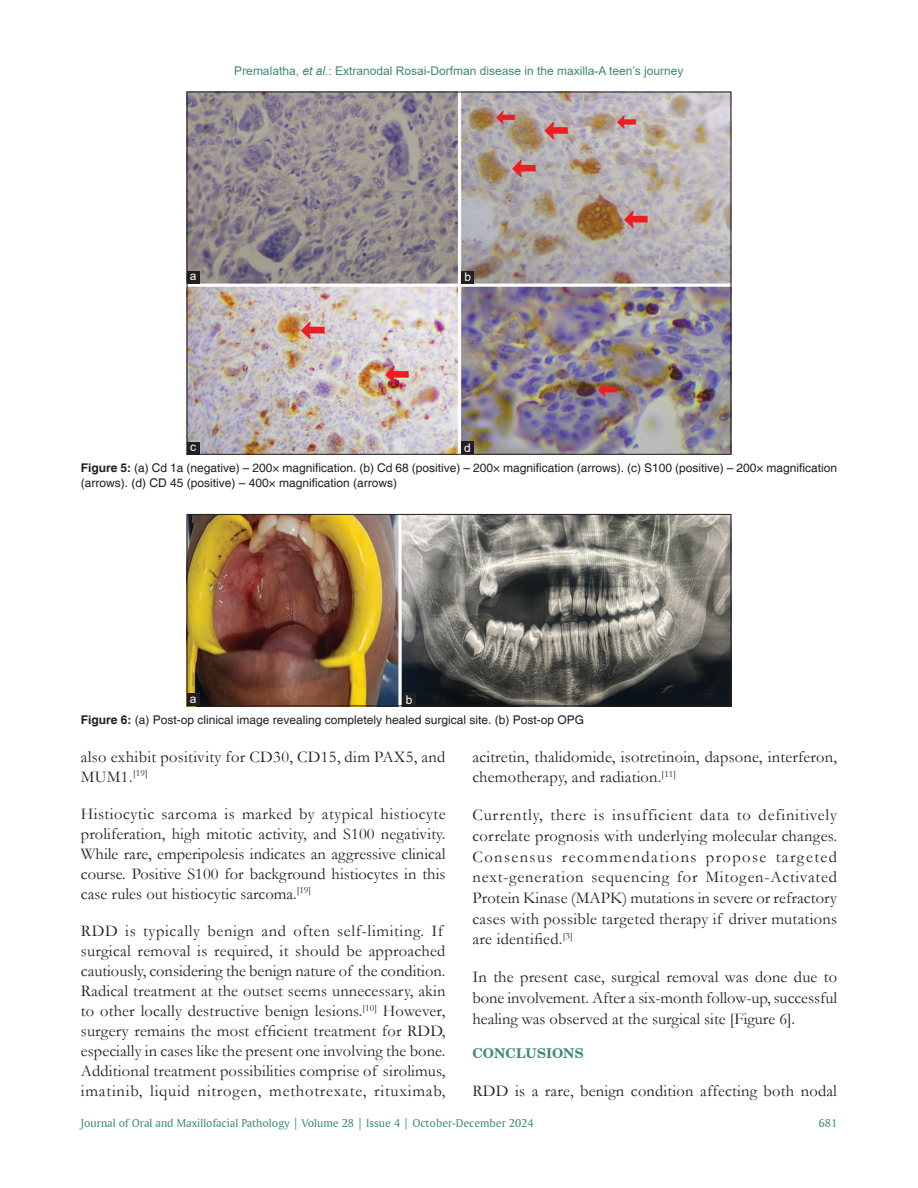
<style>
.page{position:relative;width:918px;height:1188px;background:#fff}
.page>*{position:absolute;margin:0;border:0;box-sizing:border-box;transform-origin:0 0}
.TX{font:16.5px/20px "Garamond";letter-spacing:.01em;color:#231f20}
.t1{font:700 13.5px "Century Schoolbook BT";color:#3f897a}
.FGC{font:12px/15px "Helvetica";color:#231f20}
.t2{font:12px "Amerigo BT Roman A";color:#3f897a}
.t3{font:12px "Arial";color:#3f897a}
.LABEL{font:12px "Arial";color:#fff}
.s1{font-style:italic}
.s2{font-weight:700}
</style>
<div class="page">
<img style="left:189px;top:94px;width:540px;height:358px">
<div style="left:461px;top:441px;width:13px;height:13px;background:#231f20"></div>
<div style="left:187px;top:442px;width:13px;height:12px;background:#231f20"></div>
<div style="left:461px;top:271px;width:13px;height:13px;background:#231f20"></div>
<div style="left:187px;top:271px;width:13px;height:13px;background:#231f20"></div>
<img style="left:189px;top:516px;width:540px;height:188px">
<div style="left:187px;top:514px;width:544px;height:192px;border:1px solid #231f20"></div>
<div style="left:403px;top:693px;width:13px;height:13px;background:#231f20"></div>
<div style="left:187px;top:693px;width:13px;height:13px;background:#231f20"></div>
<p class="t3" style="left:234px;top:62px;width:451px">Premalatha, <span class="s1">et al.</span>: Extranodal Rosai‑Dorfman disease in the maxilla‑A teen’s journey</p>
<p class="LABEL" style="left:190px;top:268px;width:8px">a</p>
<p class="LABEL" style="left:464px;top:269px;width:8px">b</p>
<p class="LABEL" style="left:190px;top:439px;width:7px">c</p>
<p class="LABEL" style="left:464px;top:440px;width:8px">d</p>
<p class="FGC" style="left:81px;top:461px;width:758px"><span class="s2">Figure 5:</span> (a) Cd 1a (negative) – 200× magnification. (b) Cd 68 (positive) – 200× magnification (arrows). (c) S100 (positive) – 200× magnification (arrows). (d) CD 45 (positive) – 400× magnification (arrows)</p>
<p class="LABEL" style="left:190px;top:690px;width:8px">a</p>
<p class="LABEL" style="left:406px;top:692px;width:8px">b</p>
<p class="FGC" style="left:81px;top:713px;width:505px"><span class="s2">Figure 6:</span> (a) Post‑op clinical image revealing completely healed surgical site. (b) Post‑op OPG</p>
<p class="TX" style="left:81px;top:746px;width:366px">also exhibit positivity for CD30, CD15, dim PAX5, and<br>MUM1.<sup>[19]</sup></p>
<p class="TX" style="left:81px;top:803px;width:366px;text-align:justify">Histiocytic sarcoma is marked by atypical histiocyte proliferation, high mitotic activity, and S100 negativity.<br>While rare, emperipolesis indicates an aggressive clinical course. Positive S100 for background histiocytes in this case rules out histiocytic sarcoma.<sup>[19]</sup></p>
<p class="TX" style="left:81px;top:921px;width:366px">RDD is typically benign and often self‑limiting. If surgical removal is required, it should be approached cautiously, considering the benign nature of the condition.<br>Radical treatment at the outset seems unnecessary, akin to other locally destructive benign lesions.<sup>[10]</sup> However, surgery remains the most efficient treatment for RDD, especially in cases like the present one involving the bone.<br>Additional treatment possibilities comprise of sirolimus, imatinib, liquid nitrogen, methotrexate, rituximab,</p>
<p class="TX" style="left:472px;top:746px;width:366px;line-height:20.7px">acitretin, thalidomide, isotretinoin, dapsone, interferon, chemotherapy, and radiation.<sup>[11]</sup></p>
<p class="TX" style="left:472px;top:804px;width:366px;line-height:20.7px;text-align:justify">Currently, there is insufficient data to definitively correlate prognosis with underlying molecular changes.<br>Consensus recommendations propose targeted next‑generation sequencing for Mitogen‑Activated Protein Kinase (MAPK) mutations in severe or refractory cases with possible targeted therapy if driver mutations are identified.<sup>[3]</sup></p>
<p class="TX" style="left:472px;top:966px;width:366px;line-height:20.7px;text-align:justify">In the present case, surgical removal was done due to bone involvement. After a six‑month follow‑up, successful healing was observed at the surgical site [Figure 6].</p>
<h1 class="t1" style="left:472px;top:1045px;width:113px">CONCLUSIONS</h1>
<p class="TX" style="left:472px;top:1081px;width:366px">RDD is a rare, benign condition affecting both nodal</p>
<p class="t2" style="left:81px;top:1116px;width:454px">Journal of Oral and Maxillofacial Pathology | Volume 28 | Issue 4 | October-December 2024</p>
<p class="t2" style="left:819px;top:1116px;width:20px">681</p>
</div>
